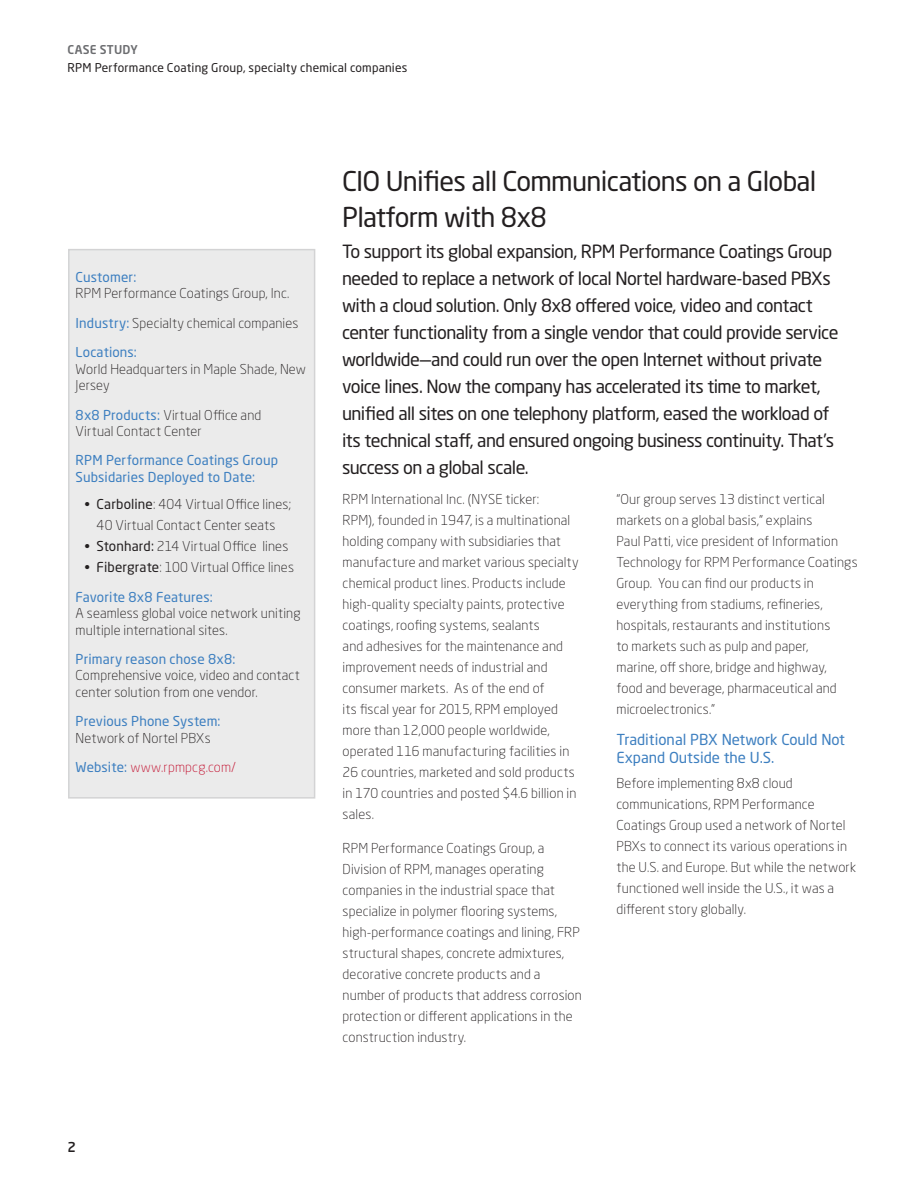
<style>
.page{position:relative;width:918px;height:1188px;background:#fff}
.page>*{position:absolute;margin:0;border:0;box-sizing:border-box;transform-origin:0 0}
.t1{font:27px/36px "Neo Sans Std";letter-spacing:-.025em;color:#231f20}
.t2{font:18px/27px "Neo Sans Std";letter-spacing:-.03em;color:#231f20}
.t3{font:15px/18px "Neo Sans Std";color:#3d7fc0}
.t4{font:300 13.5px/21px "Neo Sans Std";letter-spacing:.01em;color:#231f20}
.t5{font:13.5px/16.2px "Neo Sans Std";letter-spacing:.01em;color:#3d7fc0}
.t6{font:300 13.5px "Neo Sans Std";letter-spacing:.015em;color:#c3102f}
.t7{font:500 13.5px "Neo Sans Std";color:#231f20}
.t8{font:12px "Neo Sans Std";letter-spacing:.015em;color:#231f20}
.t9{font:500 12px "Neo Sans Std";letter-spacing:.025em;color:#6c6d70}
.s1{font-weight:400;color:#3d7fc0}
.s2{font-weight:400}
</style>
<div class="page">
<div style="left:68px;top:249px;width:248px;height:550px;background:#ebebeb"></div>
<p class="t9" style="left:68px;top:42px;width:72px">CASE STUDY</p>
<p class="t8" style="left:68px;top:60px;width:341px">RPM Performance Coating Group, specialty chemical companies</p>
<p class="t5" style="left:76px;top:269px;width:62px">Customer:</p>
<p class="t4" style="left:76px;top:278px;width:224px;line-height:29.7px">RPM Performance Coatings Group, Inc.<br><span class="s1">Industry:</span> Specialty chemical companies</p>
<p class="t5" style="left:76px;top:344px;width:63px">Locations:</p>
<p class="t4" style="left:76px;top:361px;width:232px;line-height:16.2px">World Headquarters in Maple Shade, New<br>Jersey</p>
<p class="t4" style="left:76px;top:406px;width:187px;line-height:16.2px"><span class="s1">8x8 Products:</span> Virtual Office and<br>Virtual Contact Center</p>
<p class="t5" style="left:76px;top:452px;width:204px">RPM Performance Coatings Group<br>Subsidaries Deployed to Date:</p>
<p class="t4" style="left:85px;top:494px;width:208px;text-align:center">• <span class="s2">Carboline</span>: 404 Virtual Office lines;<br>40 Virtual Contact Center seats</p>
<p class="t4" style="left:85px;top:536px;width:205px">• <span class="s2">Stonhard:</span> 214 Virtual Office lines</p>
<p class="t4" style="left:76px;top:553px;width:220px;line-height:29.7px;text-indent:9px">• <span class="s2">Fibergrate</span>: 100 Virtual Office lines<br><span class="s1">Favorite 8x8 Features:</span></p>
<p class="t4" style="left:76px;top:605px;width:226px;line-height:16.2px">A seamless global voice network uniting multiple international sites.</p>
<p class="t5" style="left:76px;top:651px;width:161px">Primary reason chose 8x8:</p>
<p class="t4" style="left:76px;top:667px;width:226px;line-height:16.2px">Comprehensive voice, video and contact center solution from one vendor.</p>
<p class="t5" style="left:76px;top:713px;width:146px">Previous Phone System:</p>
<p class="t4" style="left:76px;top:727px;width:136px">Network of Nortel PBXs</p>
<p class="t6" style="left:76px;top:759px;width:162px"><span class="s1">Website:</span> www.rpmpcg.com/</p>
<h1 class="t1" style="left:342px;top:162px;width:476px">CIO Unifies all Communications on a Global<br>Platform with 8x8</h1>
<p class="t2" style="left:342px;top:238px;width:498px">To support its global expansion, RPM Performance Coatings Group needed to replace a network of local Nortel hardware-based PBXs with a cloud solution. Only 8x8 offered voice, video and contact center functionality from a single vendor that could provide service worldwide—and could run over the open Internet without private voice lines. Now the company has accelerated its time to market, unified all sites on one telephony platform, eased the workload of its technical staff, and ensured ongoing business continuity. That’s success on a global scale.</p>
<p class="t4" style="left:616px;top:488px;width:243px">“Our group serves 13 distinct vertical markets on a global basis,” explains<br>Paul Patti, vice president of Information Technology for RPM Performance Coatings Group. You can find our products in everything from stadiums, refineries, hospitals, restaurants and institutions<br>to markets such as pulp and paper,<br>marine, off shore, bridge and highway,<br>food and beverage, pharmaceutical and microelectronics.”</p>
<p class="t3" style="left:616px;top:730px;width:230px">Traditional PBX Network Could Not<br>Expand Outside the U.S.</p>
<p class="t4" style="left:616px;top:772px;width:241px">Before implementing 8x8 cloud communications, RPM Performance Coatings Group used a network of Nortel PBXs to connect its various operations in the U.S. and Europe. But while the network functioned well inside the U.S., it was a different story globally.</p>
<p class="t4" style="left:343px;top:488px;width:238px">RPM International Inc. (NYSE ticker:<br>RPM), founded in 1947, is a multinational holding company with subsidiaries that manufacture and market various specialty chemical product lines. Products include high-quality specialty paints, protective coatings, roofing systems, sealants<br>and adhesives for the maintenance and improvement needs of industrial and consumer markets. As of the end of<br>its fiscal year for 2015, RPM employed more than 12,000 people worldwide, operated 116 manufacturing facilities in 26 countries, marketed and sold products in 170 countries and posted $4.6 billion in sales.</p>
<p class="t4" style="left:343px;top:838px;width:241px">RPM Performance Coatings Group, a Division of RPM, manages operating companies in the industrial space that specialize in polymer flooring systems, high-performance coatings and lining, FRP structural shapes, concrete admixtures, decorative concrete products and a number of products that address corrosion protection or different applications in the construction industry.</p>
<p class="t7" style="left:68px;top:1138px;width:10px">2</p>
</div>
